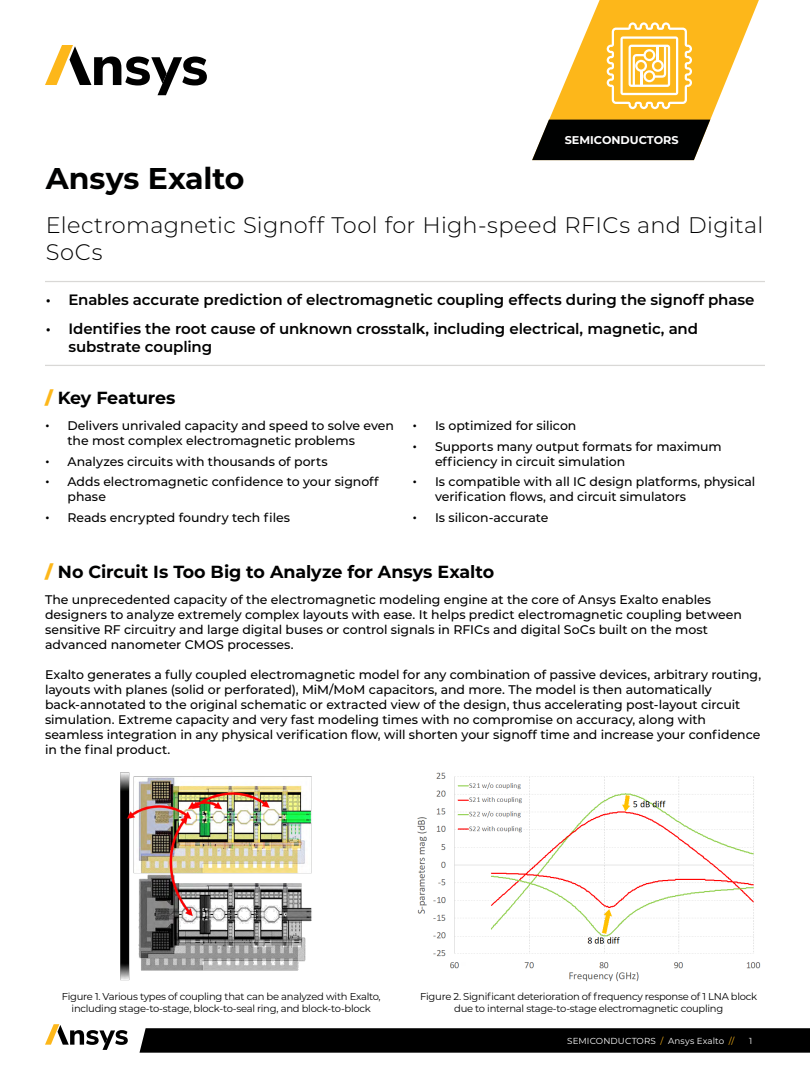
<style>
.page{position:relative;width:810px;height:1080px;background:#fff}
.page>*{position:absolute;margin:0;border:0;box-sizing:border-box;transform-origin:0 0}
.t1{font:700 30px "Montserrat";letter-spacing:-.005em;color:#000101}
.t2{font:300 22.5px/27px "Montserrat";letter-spacing:.015em;color:#000101}
.t3{font:700 17.5px "Montserrat";letter-spacing:-.01em;color:#000101}
.t4{font:600 15px/18px "Montserrat";letter-spacing:-.01em;color:#000101}
.t5{font:500 12.5px/15px "Montserrat";letter-spacing:-.005em;color:#000101}
.t6{font:700 11.25px "Montserrat";color:#fff}
.t7{font:10px/12.5px "Montserrat";letter-spacing:-.025em;color:#000;text-align:center}
.t8{font:8.75px "Montserrat";letter-spacing:.015em;color:#fff}
.s1{font-weight:900;color:#fdb71a}
.s2{font-size:15px}
.s3{color:#fdb71a}
</style>
<div class="page">
<svg style="left:140px;top:1028px;width:670px;height:25px;background:#060606"></svg>
<svg style="left:45px;top:1024px;width:83px;height:26px"></svg>
<svg style="left:45px;top:45px;width:162px;height:50px"></svg>
<hr style="left:45px;top:281px;width:720px;height:1px;background:#d9d8d6">
<svg style="left:548px;top:0;width:211px;height:121px;fill:#fdb71a"></svg>
<svg style="left:532px;top:120px;width:178px;height:40px;background:#171818"></svg>
<svg style="left:607px;top:22px;width:85px;height:87px"></svg>
<hr style="left:45px;top:365px;width:720px;height:1px;background:#d9d8d6">
<img style="left:120px;top:772px;width:192px;height:209px">
<img style="left:417px;top:772px;width:344px;height:210px">
<p class="t6" style="left:565px;top:132px;width:115px">SEMICONDUCTORS</p>
<h1 class="t1" style="left:46px;top:157px;width:200px">Ansys Exalto</h1>
<h2 class="t2" style="left:46px;top:211px;width:719px">Electromagnetic Signoff Tool for High-speed RFICs and Digital<br>SoCs</h2>
<p class="t4" style="left:46px;top:290px;width:710px">• Enables accurate prediction of electromagnetic coupling effects during the signoff phase</p>
<p class="t4" style="left:68px;top:319px;width:631px;text-indent:-22px">• Identifies the root cause of unknown crosstalk, including electrical, magnetic, and substrate coupling</p>
<h3 class="t3" style="left:45px;top:385px;width:132px"><span class="s1">/</span> Key Features</h3>
<p class="t5" style="left:68px;top:418px;width:328px;text-indent:-22px"><span class="s2">•</span> Delivers unrivaled capacity and speed to solve even the most complex electromagnetic problems</p>
<p class="t5" style="left:45px;top:453px;width:284px"><span class="s2">•</span> Analyzes circuits with thousands of ports</p>
<p class="t5" style="left:68px;top:474px;width:313px;text-indent:-22px"><span class="s2">•</span> Adds electromagnetic confidence to your signoff phase</p>
<p class="t5" style="left:45px;top:510px;width:247px"><span class="s2">•</span> Reads encrypted foundry tech files</p>
<p class="t5" style="left:412px;top:418px;width:166px"><span class="s2">•</span> Is optimized for silicon</p>
<p class="t5" style="left:435px;top:438px;width:288px;text-indent:-22px"><span class="s2">•</span> Supports many output formats for maximum efficiency in circuit simulation</p>
<p class="t5" style="left:435px;top:474px;width:322px;text-indent:-22px"><span class="s2">•</span> Is compatible with all IC design platforms, physical verification flows, and circuit simulators</p>
<p class="t5" style="left:412px;top:510px;width:137px"><span class="s2">•</span> Is silicon-accurate</p>
<h3 class="t3" style="left:45px;top:559px;width:451px"><span class="s1">/</span> No Circuit Is Too Big to Analyze for Ansys Exalto</h3>
<p class="t5" style="left:45px;top:592px;width:699px">The unprecedented capacity of the electromagnetic modeling engine at the core of Ansys Exalto enables designers to analyze extremely complex layouts with ease. It helps predict electromagnetic coupling between sensitive RF circuitry and large digital buses or control signals in RFICs and digital SoCs built on the most advanced nanometer CMOS processes.</p>
<p class="t5" style="left:45px;top:667px;width:718px">Exalto generates a fully coupled electromagnetic model for any combination of passive devices, arbitrary routing, layouts with planes (solid or perforated), MiM/MoM capacitors, and more. The model is then automatically back-annotated to the original schematic or extracted view of the design, thus accelerating post-layout circuit simulation. Extreme capacity and very fast modeling times with no compromise on accuracy, along with seamless integration in any physical verification flow, will shorten your signoff time and increase your confidence in the final product.</p>
<p class="t7" style="left:62px;top:990px;width:321px">Figure 1. Various types of coupling that can be analyzed with Exalto, including stage-to-stage, block-to-seal ring, and block-to-block</p>
<p class="t7" style="left:420px;top:990px;width:339px">Figure 2. Significant deterioration of frequency response of 1 LNA block due to internal stage-to-stage electromagnetic coupling</p>
<p class="t8" style="left:567px;top:1035px;width:169px">SEMICONDUCTORS <span class="s3">/</span> Ansys Exalto <span class="s3">//</span></p>
<p class="t8" style="left:749px;top:1035px;width:5px">1</p>
</div>
